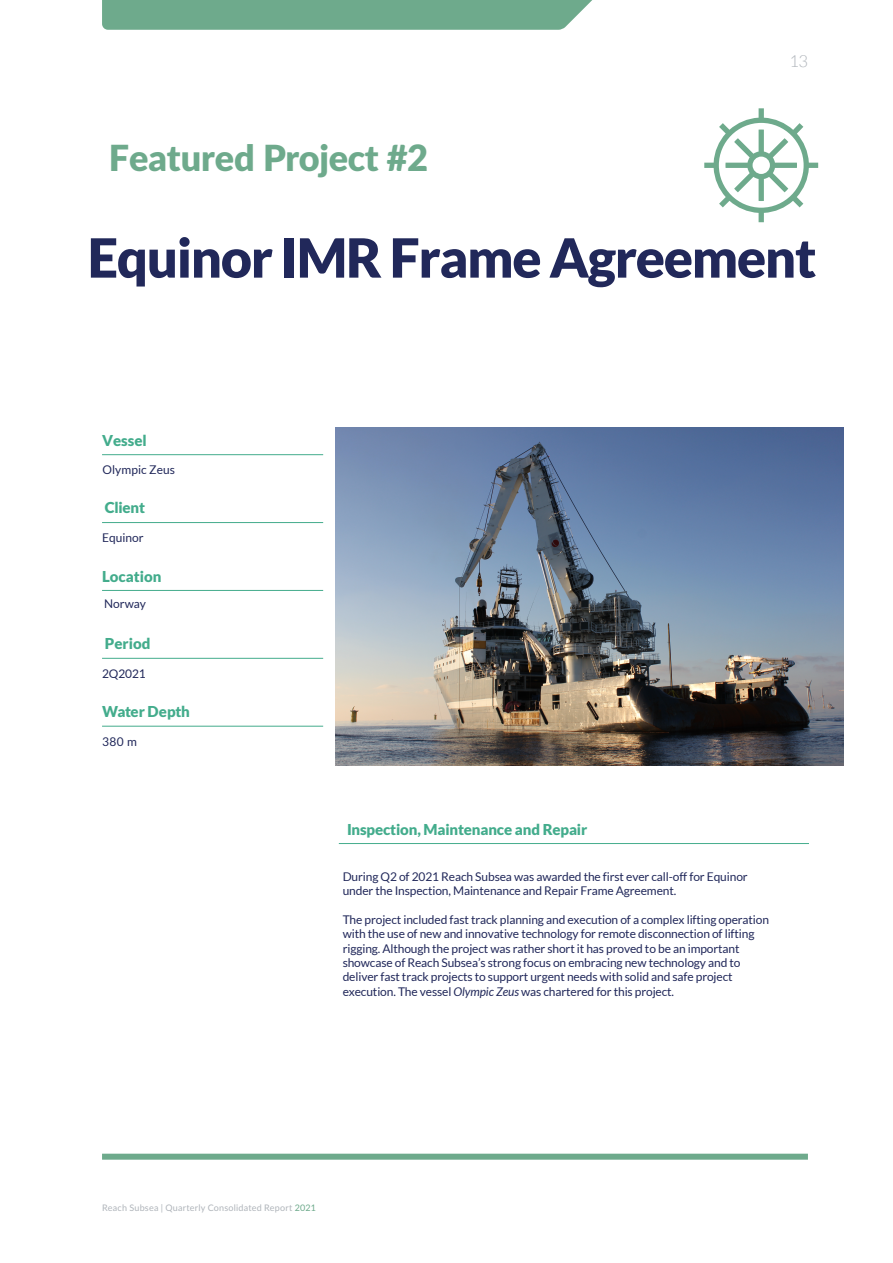
<style>
.page{position:relative;width:893px;height:1263px;background:#fff}
.page>*{position:absolute;margin:0;border:0;box-sizing:border-box;transform-origin:0 0}
.t1{font:900 54px "Lato";letter-spacing:-.025em;color:#21285a}
.t2{font:900 36px "Lato";color:#6eaa8c}
.t3{font:300 16.5px "Lato";color:#afb4ba}
.t4{font:900 15px "Lato";letter-spacing:-.01em;color:#43ac8c}
.t5{font:12px/14.4px "Lato";letter-spacing:-.01em;color:#21285a}
.t6{font:9px "Lato";letter-spacing:.025em;color:#afb4ba}
.s1{font-style:italic}
.s2{color:#6eaa8c}
</style>
<div class="page">
<div style="left:102px;top:1154px;width:706px;height:6px;background:#6eaa8c"></div>
<div style="left:102px;top:0;width:490px;height:30px;background:#6eaa8c"></div>
<svg style="left:704px;top:108px;width:114px;height:114px"></svg>
<hr style="left:102px;top:454px;width:221px;height:1px;background:#43ac8c">
<hr style="left:102px;top:522px;width:221px;height:1px;background:#43ac8c">
<hr style="left:102px;top:590px;width:221px;height:1px;background:#43ac8c">
<hr style="left:102px;top:658px;width:221px;height:1px;background:#43ac8c">
<hr style="left:102px;top:726px;width:221px;height:1px;background:#43ac8c">
<hr style="left:339px;top:843px;width:470px;height:1px;background:#43ac8c">
<img style="left:336px;top:427px;width:507px;height:338px">
<h2 class="t2" style="left:109px;top:130px;width:321px">Featured Project #2</h2>
<h3 class="t3" style="left:790px;top:49px;width:20px">13</h3>
<h1 class="t1" style="left:88px;top:226px;width:730px">Equinor IMR Frame Agreement</h1>
<p class="t4" style="left:102px;top:431px;width:46px">Vessel</p>
<p class="t5" style="left:102px;top:462px;width:74px">Olympic Zeus</p>
<p class="t4" style="left:105px;top:499px;width:42px">Client</p>
<p class="t5" style="left:102px;top:531px;width:43px">Equinor</p>
<p class="t4" style="left:102px;top:567px;width:61px">Location</p>
<p class="t5" style="left:104px;top:596px;width:44px">Norway</p>
<p class="t4" style="left:105px;top:635px;width:47px">Period</p>
<p class="t5" style="left:102px;top:666px;width:45px">2Q2021</p>
<p class="t4" style="left:102px;top:703px;width:89px">Water Depth</p>
<p class="t5" style="left:102px;top:734px;width:37px">380 m</p>
<p class="t4" style="left:347px;top:821px;width:242px">Inspection, Maintenance and Repair</p>
<p class="t5" style="left:343px;top:869px;width:406px">During Q2 of 2021 Reach Subsea was awarded the first ever call-off for Equinor under the Inspection, Maintenance and Repair Frame Agreement.</p>
<p class="t5" style="left:343px;top:912px;width:428px">The project included fast track planning and execution of a complex lifting operation with the use of new and innovative technology for remote disconnection of lifting rigging. Although the project was rather short it has proved to be an important showcase of Reach Subsea’s strong focus on embracing new technology and to deliver fast track projects to support urgent needs with solid and safe project execution. The vessel <span class="s1">Olympic Zeus</span> was chartered for this project.</p>
<p class="t6" style="left:102px;top:1201px;width:215px">Reach Subsea | Quarterly Consolidated Report <span class="s2">2021</span></p>
</div>
